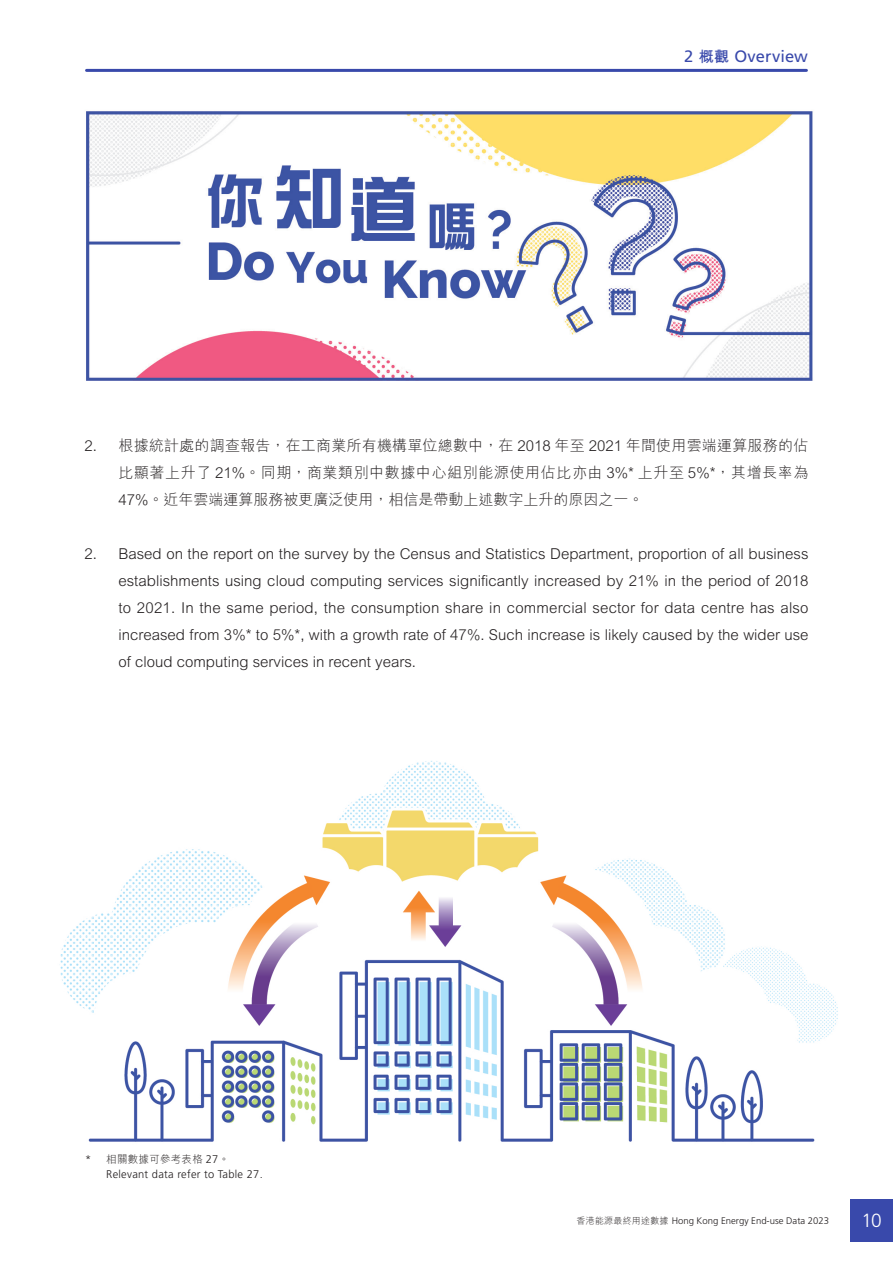
<style>
.page{position:relative;width:893px;height:1263px;background:#fff}
.page>*{position:absolute;margin:0;border:0;box-sizing:border-box;transform-origin:0 0}
.t1{font:300 19.05px "Frutiger LT Std";color:#fff}
.t2{font:16.5px "Frutiger LT Std";letter-spacing:.005em;color:#3949ab}
.t3{font:300 15px/27px "M Hei HK";color:#231f20;text-align:justify}
.Foot_Note{font:300 11.1px "Frutiger LT Std";letter-spacing:.025em;color:#231f20}
.Foot_Note-2{font:300 10.5px "M Hei HK";letter-spacing:.025em;color:#231f20}
.t4{font:300 9.6px "Frutiger LT Std";color:#231f20}
.s1{font-family:"M Hei HK";font-weight:700;font-size:15px}
.s2{font-family:"Frutiger LT Std";font-size:11.1px}
.s3{font-family:"M Hei HK";font-size:9px}
</style>
<div class="page">
<img style="left:59px;top:760px;width:779px;height:382px">
<img style="left:85px;top:68px;width:728px;height:313px">
<hr style="left:87px;top:69px;width:719px;height:3px;background:#3949ab">
<div style="left:850px;top:1199px;width:43px;height:43px;background:#3949ab"></div>
<p class="t2" style="left:684px;top:46px;width:125px">2 <span class="s1">概觀</span> Overview</p>
<p class="t3" style="left:118px;top:432px;width:691px;text-indent:-34px">2. 根據統計處的調查報告，在工商業所有機構單位總數中，在 2018 年至 2021 年間使用雲端運算服務的佔比顯著上升了 21%。同期，商業類別中數據中心組別能源使用佔比亦由 3%* 上升至 5%*，其增長率為47%。近年雲端運算服務被更廣泛使用，相信是帶動上述數字上升的原因之一。</p>
<p class="t3" style="left:118px;top:540px;width:692px;text-indent:-34px">2. Based on the report on the survey by the Census and Statistics Department, proportion of all business establishments using cloud computing services significantly increased by 21% in the period of 2018 to 2021. In the same period, the consumption share in commercial sector for data centre has also increased from 3%* to 5%*, with a growth rate of 47%. Such increase is likely caused by the wider use of cloud computing services in recent years.</p>
<p class="Foot_Note-2" style="left:85px;top:1151px;width:146px"><span class="s2">*</span> 相關數據可參考表格 <span class="s2">27</span>。</p>
<p class="Foot_Note" style="left:106px;top:1168px;width:158px">Relevant data refer to Table 27.</p>
<p class="t4" style="left:577px;top:1215px;width:254px"><span class="s3">香港能源最終用途數據</span> Hong Kong Energy End-use Data 2023</p>
<p class="t1" style="left:862px;top:1210px;width:22px">10</p>
</div>
